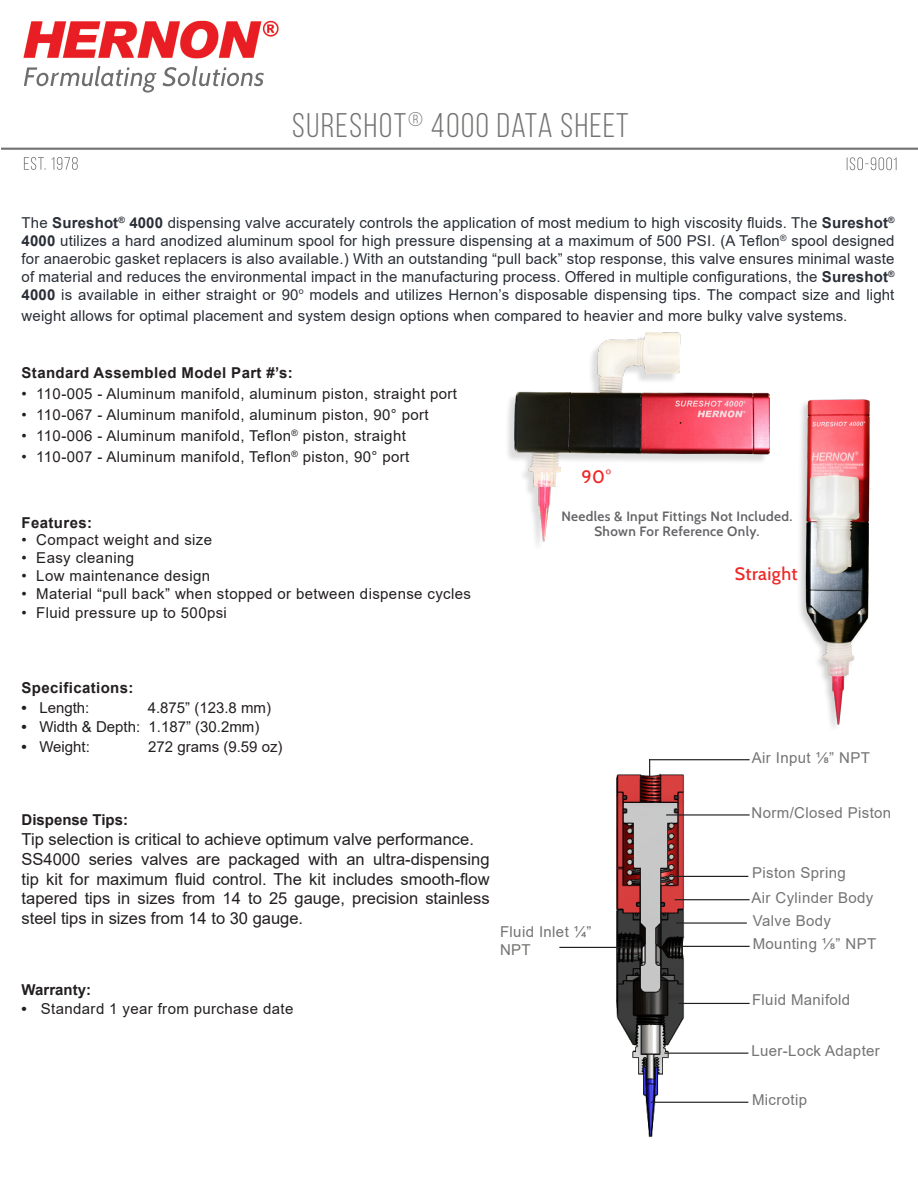
<style>
.page{position:relative;width:918px;height:1188px;background:#fff}
.page>*{position:absolute;margin:0;border:0;box-sizing:border-box;transform-origin:0 0}
.t1{font:34.2px "Bebas Neue";letter-spacing:.05em;color:#747372}
.t2{font:500 18px "Cabin";letter-spacing:.025em;color:#ee2726}
.t3{font:16.5px/19.8px "Arial";color:#231f20;text-align:justify}
.t4{font:15px/18px "Arial";letter-spacing:.01em;color:#292e37;text-align:justify}
.t5{font:15px "Arial";letter-spacing:.025em;color:#231f20}
.t6{font:15px "Arial";letter-spacing:.025em;color:#757373}
.t7{font:700 15px "Arial";letter-spacing:.025em;color:#231f20}
.t8{font:15px "Arial";color:#231f20}
.t9{font:700 15px "Arial";color:#231f20}
.t10{font:15px/18px "Arial";letter-spacing:.025em;color:#747372}
.t11{font:600 13.5px "Cabin";letter-spacing:.025em;color:#636366}
.s1{font-weight:700}
</style>
<div class="page">
<img style="left:1px;top:20px;width:917px;height:743px">
<img style="left:559px;top:763px;width:191px;height:375px">
<hr style="left:649px;top:759px;width:101px;height:1px;background:#231f20">
<svg style="left:649px;top:760px;width:1px;height:16px"></svg>
<hr style="left:666px;top:814px;width:84px;height:2px;background:#231f20">
<hr style="left:670px;top:876px;width:78px;height:1px;background:#231f20">
<hr style="left:675px;top:899px;width:75px;height:1px;background:#231f20">
<hr style="left:674px;top:946px;width:76px;height:1px;background:#231f20">
<hr style="left:678px;top:1003px;width:72px;height:1px;background:#231f20">
<hr style="left:664px;top:1053px;width:84px;height:1px;background:#231f20">
<hr style="left:651px;top:1102px;width:97px;height:1px;background:#231f20">
<hr style="left:559px;top:947px;width:73px;height:1px;background:#231f20">
<hr style="left:676px;top:922px;width:71px;height:2px;background:#231f20">
<div style="left:505px;top:334px;width:263px;height:218px;background:#231f20;opacity:.15"></div>
<img style="left:515px;top:333px;width:254px;height:209px">
<div style="left:797px;top:399px;width:74px;height:334px;background:#231f20;opacity:.22"></div>
<img style="left:802px;top:393px;width:90px;height:338px">
<p class="t1" style="left:292px;top:107px;width:338px">SURESHOT<sup>®</sup> 4000 DATA SHEET</p>
<p class="t4" style="left:22px;top:214px;width:875px">The <span class="s1">Sureshot</span><sup>®</sup> <span class="s1">4000</span> dispensing valve accurately controls the application of most medium to high viscosity fluids. The <span class="s1">Sureshot</span><sup>® </sup><span class="s1">4000</span> utilizes a hard anodized aluminum spool for high pressure dispensing at a maximum of 500 PSI. (A Teflon<sup>®</sup> spool designed for anaerobic gasket replacers is also available.) With an outstanding “pull back” stop response, this valve ensures minimal waste of material and reduces the environmental impact in the manufacturing process. Offered in multiple configurations, the <span class="s1">Sureshot</span><sup>® </sup><span class="s1">4000</span> is available in either straight or 90<sup>o</sup> models and utilizes Hernon’s disposable dispensing tips. The compact size and light</p>
<p class="t4" style="left:22px;top:307px;width:827px">weight allows for optimal placement and system design options when compared to heavier and more bulky valve systems.</p>
<p class="t7" style="left:22px;top:362px;width:273px">Standard Assembled Model Part #’s:</p>
<p class="t5" style="left:22px;top:384px;width:437px">• 110-005 - Aluminum manifold, aluminum piston, straight port</p>
<p class="t5" style="left:22px;top:405px;width:409px">• 110-067 - Aluminum manifold, aluminum piston, 90° port</p>
<p class="t5" style="left:22px;top:426px;width:386px">• 110-006 - Aluminum manifold, Teflon<sup>®</sup> piston, straight</p>
<p class="t5" style="left:22px;top:447px;width:389px">• 110-007 - Aluminum manifold, Teflon<sup>®</sup> piston, 90° port</p>
<p class="t7" style="left:22px;top:512px;width:72px">Features:</p>
<p class="t5" style="left:22px;top:529px;width:192px">• Compact weight and size</p>
<p class="t5" style="left:22px;top:547px;width:114px">• Easy cleaning</p>
<p class="t5" style="left:22px;top:565px;width:190px">• Low maintenance design</p>
<p class="t5" style="left:22px;top:583px;width:451px">• Material “pull back” when stopped or between dispense cycles</p>
<p class="t5" style="left:22px;top:603px;width:207px">• Fluid pressure up to 500psi</p>
<p class="t2" style="left:582px;top:465px;width:31px">90°</p>
<p class="t11" style="left:562px;top:508px;width:232px">Needles &amp; Input Fittings Not Included.</p>
<p class="t11" style="left:595px;top:523px;width:166px">Shown For Reference Only.</p>
<p class="t2" style="left:735px;top:563px;width:64px">Straight</p>
<p class="t7" style="left:22px;top:677px;width:113px">Specifications:</p>
<p class="t5" style="left:22px;top:697px;width:69px"><span class="s1">•</span> Length:</p>
<p class="t5" style="left:148px;top:697px;width:125px">4.875” (123.8 mm)</p>
<p class="t8" style="left:22px;top:717px;width:239px"><span class="s1">•</span> Width &amp; Depth: 1.187” (30.2mm)</p>
<p class="t5" style="left:22px;top:736px;width:70px"><span class="s1">•</span> Weight:</p>
<p class="t8" style="left:148px;top:736px;width:136px">272 grams (9.59 oz)</p>
<p class="t9" style="left:22px;top:809px;width:108px">Dispense Tips:</p>
<p class="t3" style="left:22px;top:829px;width:454px">Tip selection is critical to achieve optimum valve performance.</p>
<p class="t3" style="left:22px;top:849px;width:469px">SS4000 series valves are packaged with an ultra-dispensing tip kit for maximum fluid control. The kit includes smooth-flow tapered tips in sizes from 14 to 25 gauge, precision stainless steel tips in sizes from 14 to 30 gauge.</p>
<p class="t9" style="left:22px;top:979px;width:71px">Warranty:</p>
<p class="t5" style="left:22px;top:999px;width:273px"><span class="s1">•</span> Standard 1 year from purchase date</p>
<p class="t10" style="left:500px;top:923px;width:93px">Fluid Inlet ¼”<br>NPT</p>
<p class="t6" style="left:752px;top:747px;width:120px">Air Input 1/8” NPT</p>
<p class="t6" style="left:752px;top:802px;width:141px">Norm/Closed Piston</p>
<p class="t6" style="left:752px;top:862px;width:95px">Piston Spring</p>
<p class="t6" style="left:752px;top:887px;width:123px">Air Cylinder Body</p>
<p class="t6" style="left:753px;top:934px;width:125px">Mounting 1/8” NPT</p>
<p class="t6" style="left:753px;top:910px;width:80px">Valve Body</p>
<p class="t6" style="left:752px;top:989px;width:100px">Fluid Manifold</p>
<p class="t6" style="left:751px;top:1040px;width:130px">Luer-Lock Adapter</p>
<p class="t6" style="left:752px;top:1089px;width:57px">Microtip</p>
</div>
